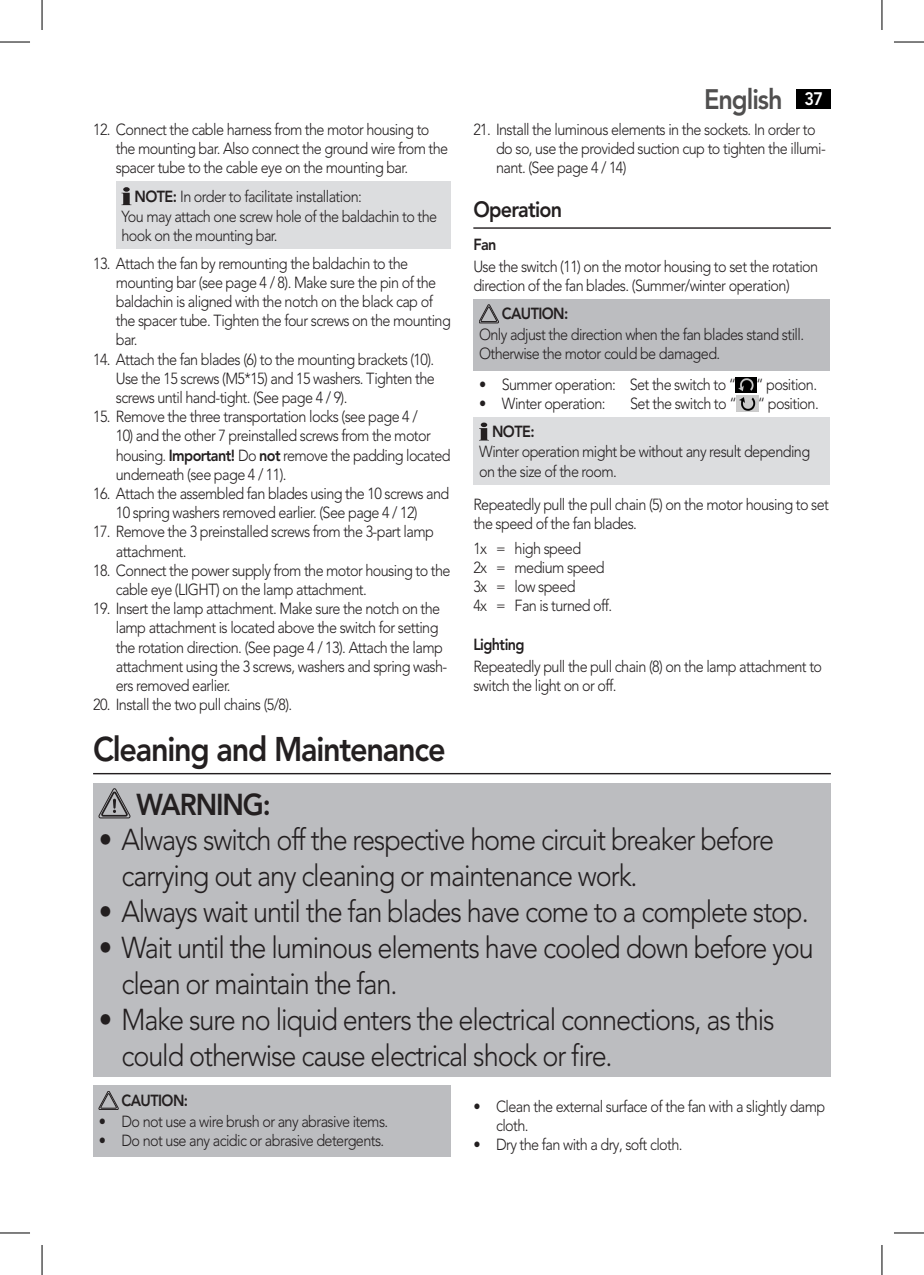
<style>
.page{position:relative;width:924px;height:1275px;background:#fff}
.page>*{position:absolute;margin:0;border:0;box-sizing:border-box;transform-origin:0 0}
.t1{font:800 34px "Avenir LT Pro";letter-spacing:-.04em;color:#231f20;scale:.9 1}
.t2{font:300 30px/36px "Avenir LT Pro";letter-spacing:-.04em;color:#231f20;scale:.9 1}
.t3{font:800 30px "Avenir LT Pro";letter-spacing:-.04em;color:#231f20;scale:.9 1}
.t4{font:800 28px "Avenir LT Pro";letter-spacing:-.04em;color:#504f4f;scale:.9 1}
.t5{font:800 22px "Avenir LT Pro";letter-spacing:-.04em;color:#231f20;scale:.9 1}
.t6{font:300 16px/19.2px "Avenir LT Pro";letter-spacing:-.04em;color:#231f20;scale:.9 1}
.t7{font:800 16px "Avenir LT Pro";letter-spacing:-.04em;color:#231f20;scale:.9 1}
.s1{font-weight:800}
.s2{font-size:18px;color:#fff}
</style>
<div class="page">
<div style="left:796px;top:89px;width:34px;height:20px;background:#000"></div>
<div style="left:116px;top:181px;width:334px;height:68px;background:#dcdddf"></div>
<svg style="left:121px;top:187px;width:10px;height:18px"></svg>
<hr style="left:473px;top:227px;width:357px;height:2px;background:#231f20">
<div style="left:473px;top:299px;width:356px;height:71px;background:#bcbdc0"></div>
<svg style="left:479px;top:304px;width:19px;height:19px"></svg>
<img style="left:735px;top:377px;width:21px;height:15px">
<img style="left:736px;top:396px;width:22px;height:15px">
<div style="left:473px;top:417px;width:356px;height:67px;background:#dcdddf"></div>
<svg style="left:479px;top:422px;width:9px;height:18px"></svg>
<hr style="left:93px;top:773px;width:737px;height:1px;background:#231f20">
<div style="left:93px;top:783px;width:737px;height:293px;background:#bcbdc0"></div>
<svg style="left:99px;top:788px;width:31px;height:30px"></svg>
<div style="left:93px;top:1085px;width:357px;height:72px;background:#bcbdc0"></div>
<svg style="left:99px;top:1091px;width:19px;height:18px"></svg>
<hr style="left:0;top:42px;width:30px;height:1px;background:#000">
<hr style="left:893px;top:42px;width:30px;height:1px;background:#000">
<hr style="left:0;top:1232px;width:30px;height:1px;background:#000">
<hr style="left:893px;top:1232px;width:30px;height:1px;background:#000">
<hr style="left:42px;top:0;width:1px;height:30px;background:#000">
<hr style="left:42px;top:1245px;width:1px;height:30px;background:#000">
<hr style="left:881px;top:0;width:1px;height:30px;background:#000">
<hr style="left:881px;top:1245px;width:1px;height:30px;background:#000">
<p class="t6" style="left:116px;top:120px;width:371px;text-indent:-23px">12. Connect the cable harness from the motor housing to the mounting bar. Also connect the ground wire from the spacer tube to the cable eye on the mounting bar.</p>
<p class="t6" style="left:121px;top:186px;width:352px;text-indent:13px"><span class="s1">NOTE:</span> In order to facilitate installation:<br>You may attach one screw hole of the baldachin to the hook on the mounting bar.</p>
<p class="t6" style="left:116px;top:253px;width:373px;text-indent:-23px">13. Attach the fan by remounting the baldachin to the mounting bar (see page 4 / 8). Make sure the pin of the baldachin is aligned with the notch on the black cap of the spacer tube. Tighten the four screws on the mounting bar.</p>
<p class="t6" style="left:116px;top:349px;width:356px;text-align:justify;text-indent:-23px">14. Attach the fan blades (6) to the mounting brackets (10).<br>Use the 15 screws (M5*15) and 15 washers. Tighten the screws until hand-tight. (See page 4 / 9).</p>
<p class="t6" style="left:93px;top:407px;width:362px">15. Remove the three transportation locks (see page 4 /</p>
<p class="t6" style="left:116px;top:426px;width:373px">10) and the other 7 preinstalled screws from the motor housing. <span class="s1">Important!</span> Do <span class="s1">not</span> remove the padding located underneath (see page 4 / 11).</p>
<p class="t6" style="left:93px;top:484px;width:397px;text-align:center">16. Attach the assembled fan blades using the 10 screws and<br>10 spring washers removed earlier. (See page 4 / 12)</p>
<p class="t6" style="left:116px;top:522px;width:355px;text-indent:-23px">17. Remove the 3 preinstalled screws from the 3-part lamp attachment.</p>
<p class="t6" style="left:116px;top:561px;width:373px;text-indent:-23px">18. Connect the power supply from the motor housing to the cable eye (LIGHT) on the lamp attachment.</p>
<p class="t6" style="left:116px;top:599px;width:370px;text-indent:-23px">19. Insert the lamp attachment. Make sure the notch on the lamp attachment is located above the switch for setting the rotation direction. (See page 4 / 13). Attach the lamp attachment using the 3 screws, washers and spring wash&shy;ers removed earlier.</p>
<p class="t6" style="left:93px;top:695px;width:223px">20. Install the two pull chains (5/8).</p>
<h3 class="t4" style="left:703px;top:82px;width:134px">English <span class="s2">37</span></h3>
<p class="t6" style="left:496px;top:120px;width:368px;text-indent:-23px">21. Install the luminous elements in the sockets. In order to do so, use the provided suction cup to tighten the illumi&shy;nant. (See page 4 / 14)</p>
<h3 class="t5" style="left:473px;top:196px;width:100px">Operation</h3>
<p class="t7" style="left:473px;top:235px;width:27px">Fan</p>
<p class="t6" style="left:473px;top:257px;width:384px">Use the switch (11) on the motor housing to set the rotation direction of the fan blades. (Summer/winter operation)</p>
<p class="t7" style="left:501px;top:304px;width:76px">CAUTION:</p>
<p class="t6" style="left:479px;top:325px;width:362px">Only adjust the direction when the fan blades stand still.<br>Otherwise the motor could be damaged.</p>
<p class="t6" style="left:479px;top:374px;width:377px">• Summer operation: Set the switch to “ “ position.</p>
<p class="t6" style="left:479px;top:394px;width:142px">• Winter operation:</p>
<p class="t6" style="left:630px;top:394px;width:120px">Set the switch to “</p>
<p class="t6" style="left:757px;top:394px;width:69px">“ position.</p>
<p class="t7" style="left:492px;top:422px;width:49px">NOTE:</p>
<p class="t6" style="left:479px;top:442px;width:369px">Winter operation might be without any result depending on the size of the room.</p>
<p class="t6" style="left:473px;top:494px;width:396px">Repeatedly pull the pull chain (5) on the motor housing to set the speed of the fan blades.</p>
<p class="t6" style="left:473px;top:538px;width:156px">1x = high speed<br>2x = medium speed<br>3x = low speed<br>4x = Fan is turned off.</p>
<p class="t7" style="left:473px;top:634px;width:58px">Lighting</p>
<p class="t6" style="left:473px;top:656px;width:389px">Repeatedly pull the pull chain (8) on the lamp attachment to switch the light on or off.</p>
<h1 class="t1" style="left:93px;top:729px;width:393px">Cleaning and Maintenance</h1>
<h2 class="t3" style="left:136px;top:786px;width:151px">WARNING:</h2>
<h2 class="t2" style="left:121px;top:822px;width:726px;text-indent:-23px">• Always switch off the respective home circuit breaker before carrying out any cleaning or maintenance work.</h2>
<h2 class="t2" style="left:99px;top:894px;width:790px">• Always wait until the fan blades have come to a complete stop.</h2>
<h2 class="t2" style="left:121px;top:930px;width:770px;text-indent:-23px">• Wait until the luminous elements have cooled down before you clean or maintain the fan.</h2>
<h2 class="t2" style="left:121px;top:1002px;width:727px;text-indent:-23px">• Make sure no liquid enters the electrical connections, as this could otherwise cause electrical shock or fire.</h2>
<p class="t7" style="left:121px;top:1091px;width:76px">CAUTION:</p>
<p class="t6" style="left:99px;top:1111px;width:323px">• Do not use a wire brush or any abrasive items.</p>
<p class="t6" style="left:99px;top:1130px;width:318px">• Do not use any acidic or abrasive detergents.</p>
<p class="t6" style="left:496px;top:1096px;width:367px;text-indent:-23px">• Clean the external surface of the fan with a slightly damp cloth.</p>
<p class="t6" style="left:473px;top:1135px;width:234px">• Dry the fan with a dry, soft cloth.</p>
</div>
